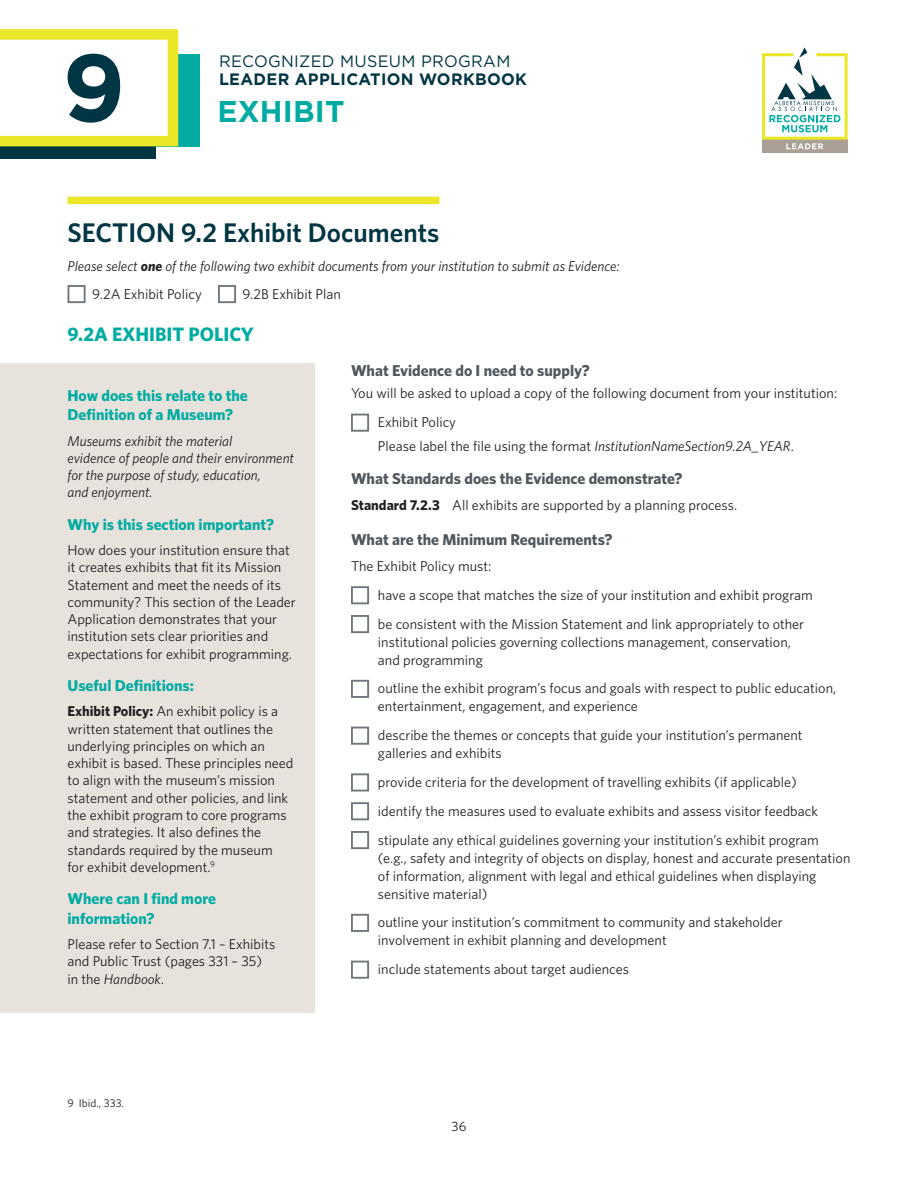
<style>
.page{position:relative;width:918px;height:1188px;background:#fff}
.page>*{position:absolute;margin:0;border:0;box-sizing:border-box;transform-origin:0 0}
.t1{font:700 95.25px "Gotham";color:#003644}
.t2{font:700 30px "Gotham";letter-spacing:.005em;color:#00aca2}
.t3{font:600 27px "Whitney";color:#003644}
.t4{font:700 19.5px "Whitney";color:#00aca2}
.t5{font:700 16.5px "Gotham";letter-spacing:.02em;color:#003644}
.t6{font:16.5px "Gotham";letter-spacing:.02em;color:#003644}
.t7{font:700 15.75px/19.5px "Whitney";color:#00aca2}
.t8{font:700 15.75px "Whitney";color:#50575e}
.t9{font:14.25px/17.2px "Whitney";color:#231f20}
.t10{font:italic 14.25px/17.2px "Whitney";color:#231f20}
.t11{font:13.5px "Whitney";color:#231f20}
.t12{font:11.25px "Whitney";color:#231f20}
.s1{font-weight:700}
.s2{font-style:normal}
.s3{font-style:italic}
</style>
<div class="page">
<div style="left:50px;top:54px;width:150px;height:92px;background:#00aca2"></div>
<div style="left:0;top:51px;width:156px;height:108px;background:#003644"></div>
<svg style="left:0;top:29px;width:183px;height:118px;background:#f3f7cc"></svg>
<div style="left:762px;top:140px;width:86px;height:13px;background:#aba095"></div>
<svg style="left:762px;top:47px;width:86px;height:102px"></svg>
<div style="left:351px;top:414px;width:18px;height:18px;background:#fff;border:2px solid #6f767c"></div>
<div style="left:351px;top:586px;width:18px;height:18px;background:#fff;border:2px solid #6f767c"></div>
<div style="left:351px;top:615px;width:18px;height:18px;background:#fff;border:2px solid #6f767c"></div>
<div style="left:351px;top:680px;width:18px;height:18px;background:#fff;border:2px solid #6f767c"></div>
<div style="left:351px;top:727px;width:18px;height:18px;background:#fff;border:2px solid #6f767c"></div>
<div style="left:351px;top:773px;width:18px;height:18px;background:#fff;border:2px solid #6f767c"></div>
<div style="left:351px;top:802px;width:18px;height:18px;background:#fff;border:2px solid #6f767c"></div>
<div style="left:351px;top:831px;width:18px;height:18px;background:#fff;border:2px solid #6f767c"></div>
<div style="left:351px;top:914px;width:18px;height:18px;background:#fff;border:2px solid #6f767c"></div>
<div style="left:351px;top:961px;width:18px;height:18px;background:#fff;border:2px solid #6f767c"></div>
<div style="left:0;top:363px;width:315px;height:650px;background:#e7e2dc"></div>
<div style="left:68px;top:197px;width:371px;height:7px;background:#e9e727"></div>
<div style="left:68px;top:285px;width:18px;height:18px;background:#fff;border:2px solid #6f767c"></div>
<div style="left:218px;top:285px;width:18px;height:18px;background:#fff;border:2px solid #6f767c"></div>
<h1 class="t1" style="left:62px;top:33px;width:65px">9</h1>
<p class="t6" style="left:219px;top:52px;width:293px">RECOGNIZED MUSEUM PROGRAM</p>
<p class="t5" style="left:219px;top:70px;width:310px">LEADER APPLICATION WORKBOOK</p>
<h2 class="t2" style="left:218px;top:94px;width:129px">EXHIBIT</h2>
<h3 class="t3" style="left:68px;top:216px;width:373px">SECTION 9.2 Exhibit Documents</h3>
<p class="t10" style="left:92px;top:252px;width:529px;line-height:27.9px;text-indent:-25px">Please select <span class="s1">one</span> of the following two exhibit documents from your institution to submit as Evidence:<br><span class="s2">9.2A Exhibit Policy</span></p>
<p class="t9" style="left:243px;top:285px;width:100px">9.2B Exhibit Plan</p>
<h3 class="t4" style="left:68px;top:323px;width:188px">9.2A EXHIBIT POLICY</h3>
<p class="t7" style="left:68px;top:385px;width:182px">How does this relate to the<br>Definition of a Museum?</p>
<p class="t10" style="left:68px;top:432px;width:228px">Museums exhibit the material<br>evidence of people and their environment for the purpose of study, education,<br>and enjoyment.</p>
<p class="t7" style="left:68px;top:514px;width:208px">Why is this section important?</p>
<p class="t9" style="left:68px;top:541px;width:230px">How does your institution ensure that it creates exhibits that fit its Mission Statement and meet the needs of its community? This section of the Leader Application demonstrates that your institution sets clear priorities and expectations for exhibit programming.</p>
<p class="t7" style="left:68px;top:675px;width:128px">Useful Definitions:</p>
<p class="t9" style="left:68px;top:703px;width:228px"><span class="s1">Exhibit Policy:</span> An exhibit policy is a written statement that outlines the underlying principles on which an exhibit is based. These principles need to align with the museum’s mission statement and other policies, and link the exhibit program to core programs and strategies. It also defines the standards required by the museum<br>for exhibit development.<sup>9</sup></p>
<p class="t7" style="left:68px;top:888px;width:150px">Where can I find more information?</p>
<p class="t9" style="left:68px;top:935px;width:209px">Please refer to Section 7.1 – Exhibits and Public Trust (pages 331 – 35) in the <span class="s3">Handbook</span>.</p>
<p class="t12" style="left:68px;top:1096px;width:58px">9 Ibid., 333.</p>
<p class="t8" style="left:351px;top:361px;width:240px">What Evidence do I need to supply?</p>
<p class="t9" style="left:378px;top:379px;width:461px;line-height:28.8px;text-indent:-27px">You will be asked to upload a copy of the following document from your institution:<br>Exhibit Policy</p>
<p class="t9" style="left:378px;top:437px;width:417px">Please label the file using the format <span class="s3">InstitutionNameSection9.2A_YEAR</span>.</p>
<p class="t8" style="left:351px;top:469px;width:333px">What Standards does the Evidence demonstrate?</p>
<p class="t9" style="left:351px;top:496px;width:388px"><span class="s1">Standard 7.2.3</span> All exhibits are supported by a planning process.</p>
<p class="t8" style="left:351px;top:530px;width:263px">What are the Minimum Requirements?</p>
<p class="t9" style="left:378px;top:551px;width:436px;line-height:28.8px;text-indent:-27px">The Exhibit Policy must:<br>have a scope that matches the size of your institution and exhibit program be consistent with the Mission Statement and link appropriately to other</p>
<p class="t9" style="left:378px;top:632px;width:414px;line-height:18px">institutional policies governing collections management, conservation, and programming</p>
<p class="t9" style="left:378px;top:679px;width:460px;line-height:18px">outline the exhibit program’s focus and goals with respect to public education, entertainment, engagement, and experience</p>
<p class="t9" style="left:378px;top:726px;width:426px;line-height:18px">describe the themes or concepts that guide your institution’s permanent galleries and exhibits</p>
<p class="t9" style="left:378px;top:767px;width:442px;line-height:28.8px">provide criteria for the development of travelling exhibits (if applicable) identify the measures used to evaluate exhibits and assess visitor feedback stipulate any ethical guidelines governing your institution’s exhibit program</p>
<p class="t9" style="left:378px;top:848px;width:474px;line-height:18px">(e.g., safety and integrity of objects on display, honest and accurate presentation of information, alignment with legal and ethical guidelines when displaying sensitive material)</p>
<p class="t9" style="left:378px;top:913px;width:406px;line-height:18px">outline your institution’s commitment to community and stakeholder involvement in exhibit planning and development</p>
<p class="t9" style="left:378px;top:960px;width:253px">include statements about target audiences</p>
<p class="t11" style="left:451px;top:1119px;width:17px">36</p>
</div>
